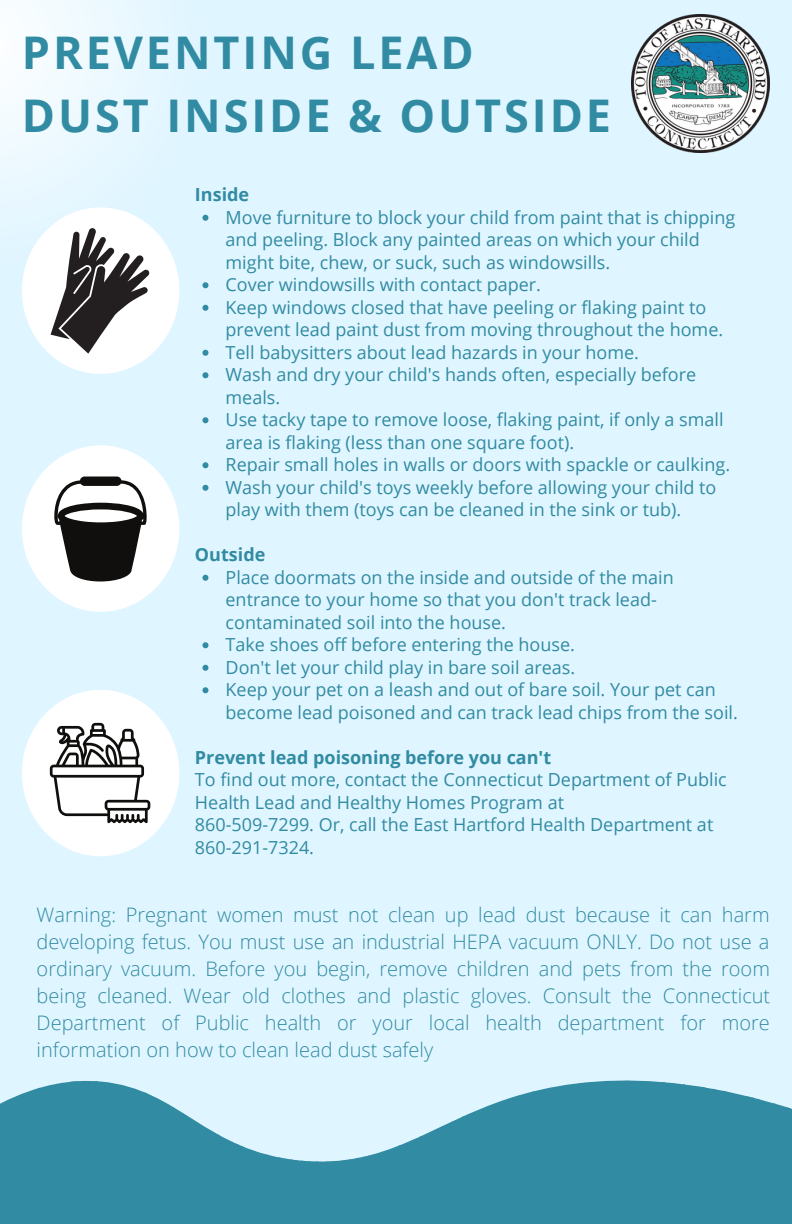
<style>
.page{position:relative;width:792px;height:1224px;background:#dff5ff}
.page>*{position:absolute;margin:0;border:0;box-sizing:border-box;transform-origin:0 0}
.t1{font:700 45px/63px "Open Sans";letter-spacing:.065em;color:#318ba2}
.t2{font:300 20px/27px "Open Sans";color:#318ba2;text-align:justify}
.t3{font:18px/22.4px "Open Sans";color:#318ba2}
.t4{font:700 18px "Open Sans";color:#318ba2}
</style>
<div class="page">
<svg style="left:0;top:0;width:207px;height:270px;fill:#e8f7ff"></svg>
<svg style="left:0;top:1080px;width:792px;height:144px;fill:#318ba2"></svg>
<img style="left:632px;top:15px;width:138px;height:138px">
<div style="left:22px;top:207px;width:157px;height:167px;background:#fff;border-radius:50%"></div>
<svg style="left:51px;top:228px;width:99px;height:126px"></svg>
<div style="left:22px;top:445px;width:157px;height:167px;background:#fff;border-radius:50%"></div>
<div style="left:22px;top:690px;width:157px;height:166px;background:#fff;border-radius:50%"></div>
<svg style="left:54px;top:477px;width:93px;height:105px"></svg>
<svg style="left:50px;top:723px;width:100px;height:100px"></svg>
<svg style="left:202px;top:215px;width:6px;height:6px"></svg>
<svg style="left:202px;top:282px;width:6px;height:6px"></svg>
<svg style="left:202px;top:305px;width:6px;height:6px"></svg>
<svg style="left:202px;top:350px;width:6px;height:6px"></svg>
<svg style="left:202px;top:372px;width:6px;height:6px"></svg>
<svg style="left:202px;top:417px;width:6px;height:6px"></svg>
<svg style="left:202px;top:462px;width:6px;height:6px"></svg>
<svg style="left:202px;top:485px;width:6px;height:6px"></svg>
<svg style="left:202px;top:575px;width:6px;height:6px"></svg>
<svg style="left:202px;top:642px;width:6px;height:6px"></svg>
<svg style="left:202px;top:665px;width:6px;height:6px"></svg>
<svg style="left:202px;top:687px;width:6px;height:6px"></svg>
<p class="t1" style="left:22px;top:21px;width:591px">PREVENTING LEAD<br>DUST INSIDE &amp; OUTSIDE</p>
<p class="t4" style="left:195px;top:182px;width:56px">Inside</p>
<p class="t3" style="left:226px;top:206px;width:511px">Move furniture to block your child from paint that is chipping and peeling. Block any painted areas on which your child might bite, chew, or suck, such as windowsills.</p>
<p class="t3" style="left:226px;top:273px;width:317px">Cover windowsills with contact paper.</p>
<p class="t3" style="left:226px;top:296px;width:499px">Keep windows closed that have peeling or flaking paint to prevent lead paint dust from moving throughout the home.</p>
<p class="t3" style="left:226px;top:341px;width:415px">Tell babysitters about lead hazards in your home.</p>
<p class="t3" style="left:226px;top:363px;width:472px">Wash and dry your child's hands often, especially before meals.</p>
<p class="t3" style="left:226px;top:408px;width:500px">Use tacky tape to remove loose, flaking paint, if only a small area is flaking (less than one square foot).</p>
<p class="t3" style="left:226px;top:453px;width:506px">Repair small holes in walls or doors with spackle or caulking.</p>
<p class="t3" style="left:226px;top:476px;width:492px">Wash your child's toys weekly before allowing your child to play with them (toys can be cleaned in the sink or tub).</p>
<p class="t4" style="left:195px;top:542px;width:72px">Outside</p>
<p class="t3" style="left:226px;top:566px;width:450px">Place doormats on the inside and outside of the main entrance to your home so that you don't track lead&shy;contaminated soil into the house.</p>
<p class="t3" style="left:226px;top:633px;width:351px">Take shoes off before entering the house.</p>
<p class="t3" style="left:226px;top:656px;width:351px">Don't let your child play in bare soil areas.</p>
<p class="t3" style="left:226px;top:678px;width:514px">Keep your pet on a leash and out of bare soil. Your pet can become lead poisoned and can track lead chips from the soil.</p>
<p class="t4" style="left:195px;top:745px;width:358px">Prevent lead poisoning before you can't</p>
<p class="t3" style="left:195px;top:768px;width:533px">To find out more, contact the Connecticut Department of Public<br>Health Lead and Healthy Homes Program at</p>
<p class="t3" style="left:195px;top:813px;width:520px">860-509-7299. Or, call the East Hartford Health Department at<br>860-291-7324.</p>
<p class="t2" style="left:37px;top:901px;width:735px">Warning: Pregnant women must not clean up lead dust because it can harm developing fetus. You must use an industrial HEPA vacuum ONLY. Do not use a ordinary vacuum. Before you begin, remove children and pets from the room being cleaned. Wear old clothes and plastic gloves. Consult the Connecticut Department of Public health or your local health department for more information on how to clean lead dust safely</p>
</div>
